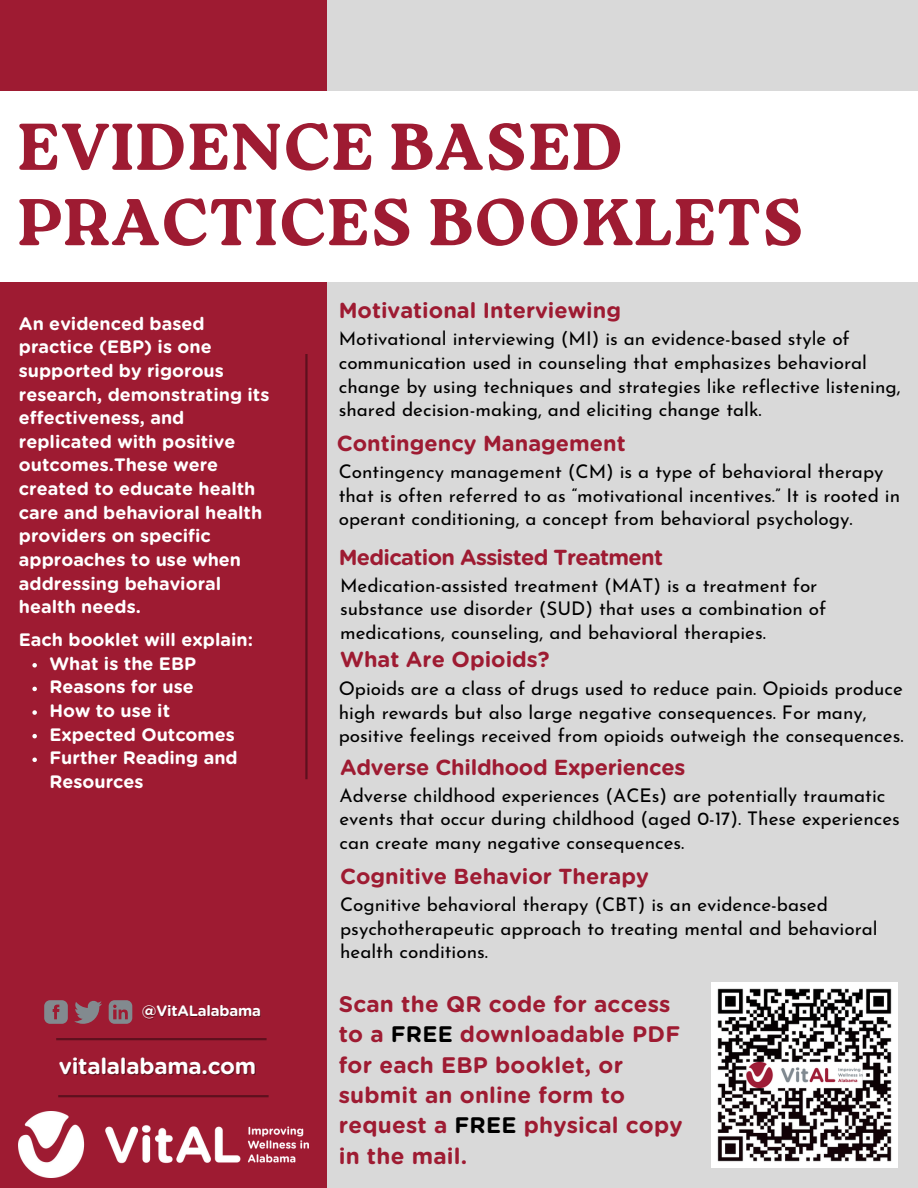
<style>
.page{position:relative;width:918px;height:1188px;background:#d9d9d9}
.page>*{position:absolute;margin:0;border:0;box-sizing:border-box;transform-origin:0 0}
.t1{font:66px/75.3px "Roca Two Bl";letter-spacing:.025em;color:#9e1b32}
.t2{font:700 22.5px/30.3px "Gotham Rounded";letter-spacing:.01em;color:#9e1b32}
.t3{font:700 22.5px "Gotham Rounded";letter-spacing:-.01em;color:#fff}
.t4{font:700 21.75px "Gotham Rounded";color:#9e1b32}
.t5{font:700 21.75px "Gotham Rounded";letter-spacing:-.03em;color:#9e1b32}
.t6{font:18.9px/23.7px "Josefin Sans";color:#000}
.t7{font:700 18px/23.7px "Gotham Rounded";color:#fff}
.t8{font:700 15px "Gotham Rounded";letter-spacing:-.01em;color:#fff}
.s1{color:#000}
</style>
<div class="page">
<div style="left:0;top:0;width:327px;height:1188px;background:#9e1b32"></div>
<hr style="left:305px;top:354px;width:3px;height:425px;background:#000">
<div style="left:0;top:92px;width:918px;height:190px;background:#fff"></div>
<img style="left:712px;top:982px;width:186px;height:186px">
<img style="left:19px;top:1112px;width:289px;height:65px">
<hr style="left:58px;top:1095px;width:211px;height:2px;background:#000">
<hr style="left:56px;top:1038px;width:211px;height:2px;background:#000">
<svg style="left:74px;top:1000px;width:28px;height:24px"></svg>
<svg style="left:44px;top:1000px;width:24px;height:24px"></svg>
<svg style="left:109px;top:1000px;width:23px;height:24px"></svg>
<svg style="left:32px;top:663px;width:5px;height:5px"></svg>
<svg style="left:32px;top:687px;width:5px;height:4px"></svg>
<svg style="left:32px;top:710px;width:5px;height:5px"></svg>
<svg style="left:32px;top:734px;width:5px;height:4px"></svg>
<svg style="left:32px;top:758px;width:5px;height:4px"></svg>
<h1 class="t1" style="left:18px;top:109px;width:788px">EVIDENCE BASED<br>PRACTICES BOOKLETS</h1>
<p class="t7" style="left:19px;top:312px;width:252px">An evidenced based practice (EBP) is one supported by rigorous research, demonstrating its effectiveness, and replicated with positive outcomes.These were created to educate health care and behavioral health providers on specific approaches to use when addressing behavioral health needs.</p>
<p class="t7" style="left:19px;top:629px;width:236px">Each booklet will explain:</p>
<p class="t7" style="left:49px;top:653px;width:190px">What is the EBP<br>Reasons for use<br>How to use it<br>Expected Outcomes<br>Further Reading and<br>Resources</p>
<p class="t8" style="left:142px;top:1004px;width:121px">@VitALalabama</p>
<p class="t3" style="left:59px;top:1056px;width:199px">vitalalabama.com</p>
<p class="t4" style="left:339px;top:301px;width:284px">Motivational Interviewing</p>
<p class="t6" style="left:339px;top:329px;width:563px">Motivational interviewing (MI) is an evidence-based style of communication used in counseling that emphasizes behavioral change by using techniques and strategies like reflective listening, shared decision-making, and eliciting change talk.</p>
<p class="t4" style="left:337px;top:434px;width:291px">Contingency Management</p>
<p class="t6" style="left:339px;top:462px;width:563px">Contingency management (CM) is a type of behavioral therapy that is often referred to as “motivational incentives.” It is rooted in operant conditioning, a concept from behavioral psychology.</p>
<p class="t5" style="left:339px;top:547px;width:326px">Medication Assisted Treatment</p>
<p class="t6" style="left:340px;top:575px;width:488px">Medication-assisted treatment (MAT) is a treatment for substance use disorder (SUD) that uses a combination of medications, counseling, and behavioral therapies.</p>
<p class="t6" style="left:339px;top:679px;width:566px">Opioids are a class of drugs used to reduce pain. Opioids produce high rewards but also large negative consequences. For many, positive feelings received from opioids outweigh the consequences.</p>
<p class="t4" style="left:340px;top:650px;width:211px">What Are Opioids?</p>
<p class="t4" style="left:340px;top:757px;width:347px">Adverse Childhood Experiences</p>
<p class="t6" style="left:339px;top:785px;width:562px">Adverse childhood experiences (ACEs) are potentially traumatic events that occur during childhood (aged 0-17). These experiences can create many negative consequences.</p>
<p class="t4" style="left:340px;top:867px;width:310px">Cognitive Behavior Therapy</p>
<p class="t6" style="left:340px;top:894px;width:539px">Cognitive behavioral therapy (CBT) is an evidence-based psychotherapeutic approach to treating mental and behavioral health conditions.</p>
<p class="t2" style="left:339px;top:990px;width:345px">Scan the QR code for access to a <span class="s1">FREE</span> downloadable PDF for each EBP booklet, or submit an online form to request a <span class="s1">FREE</span> physical copy in the mail.</p>
</div>
